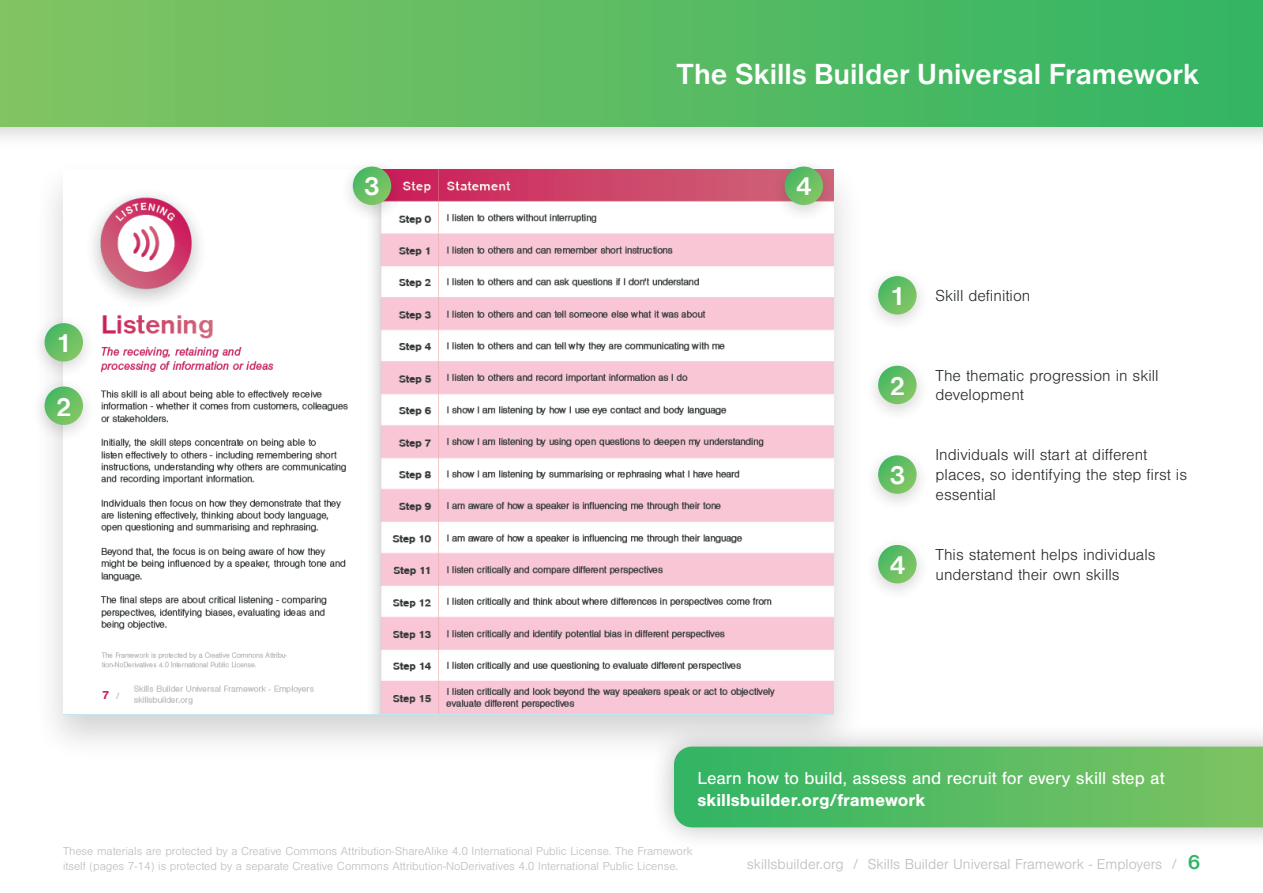
<style>
.page{position:relative;width:1263px;height:893px;background:#fff}
.page>*{position:absolute;margin:0;border:0;box-sizing:border-box;transform-origin:0 0}
.t1{font:700 30px "Nimbus Sans Becker D";color:#fff}
.t2{font:700 27px "Nimbus Sans Becker D";color:#fff}
.t3{font:18px "Nimbus San";color:#fff}
.t4{font:700 18px "Nimbus San";color:#fff}
.t5{font:300 16.5px/19.8px "Nimbus San";color:#2a2e30}
.t6{font:300 15px "Nimbus San";color:#bcbdc0}
.t7{font:300 12px/14.4px "Nimbus San";color:#bcbdc0}
.s1{font-family:"Nimbus Sans Becker D";font-weight:700;font-size:21px;color:#32b463}
</style>
<div class="page">
<div style="left:864px;top:267px;width:66px;height:65px;background:#231f20;opacity:.2"></div>
<svg style="left:878px;top:276px;width:38px;height:39px"></svg>
<div style="left:864px;top:356px;width:66px;height:66px;background:#231f20;opacity:.2"></div>
<svg style="left:878px;top:366px;width:38px;height:38px"></svg>
<div style="left:864px;top:446px;width:66px;height:66px;background:#231f20;opacity:.2"></div>
<svg style="left:878px;top:455px;width:38px;height:39px"></svg>
<div style="left:864px;top:535px;width:66px;height:66px;background:#231f20;opacity:.2"></div>
<svg style="left:878px;top:545px;width:38px;height:38px"></svg>
<div style="left:33px;top:158px;width:831px;height:605px;background:#231f20;opacity:.2"></div>
<img style="left:63px;top:170px;width:771px;height:544px">
<div style="left:31px;top:314px;width:66px;height:65px;background:#231f20;opacity:.2"></div>
<svg style="left:45px;top:323px;width:38px;height:39px"></svg>
<div style="left:31px;top:377px;width:66px;height:66px;background:#231f20;opacity:.2"></div>
<svg style="left:45px;top:386px;width:38px;height:39px"></svg>
<div style="left:339px;top:157px;width:66px;height:66px;background:#231f20;opacity:.2"></div>
<svg style="left:353px;top:167px;width:38px;height:38px"></svg>
<div style="left:771px;top:157px;width:66px;height:66px;background:#231f20;opacity:.2"></div>
<svg style="left:785px;top:167px;width:38px;height:38px"></svg>
<div style="left:0;top:0;width:1263px;height:150px;background:#231f20;opacity:.3"></div>
<div style="left:0;top:0;width:1263px;height:126px;background:linear-gradient(to right,#83c462,#33b564)"></div>
<div style="left:650px;top:723px;width:613px;height:128px;background:#231f20;opacity:.3"></div>
<svg style="left:674px;top:747px;width:589px;height:80px;background:#58bb63"></svg>
<h1 class="t1" style="left:677px;top:57px;width:524px">The Skills Builder Universal Framework</h1>
<h2 class="t2" style="left:55px;top:328px;width:18px">1</h2>
<h2 class="t2" style="left:55px;top:392px;width:18px">2</h2>
<h2 class="t2" style="left:364px;top:171px;width:18px">3</h2>
<h2 class="t2" style="left:795px;top:171px;width:18px">4</h2>
<h2 class="t2" style="left:889px;top:281px;width:18px">1</h2>
<h2 class="t2" style="left:889px;top:370px;width:18px">2</h2>
<h2 class="t2" style="left:889px;top:460px;width:18px">3</h2>
<h2 class="t2" style="left:889px;top:550px;width:18px">4</h2>
<h3 class="t5" style="left:935px;top:286px;width:96px">Skill definition</h3>
<h3 class="t5" style="left:935px;top:366px;width:225px">The thematic progression in skill development</h3>
<h3 class="t5" style="left:935px;top:445px;width:253px">Individuals will start at different places, so identifying the step first is essential</h3>
<h3 class="t5" style="left:935px;top:545px;width:222px">This statement helps individuals understand their own skills</h3>
<h3 class="t3" style="left:697px;top:768px;width:469px">Learn how to build, assess and recruit for every skill step at</h3>
<h3 class="t4" style="left:697px;top:789px;width:229px">skillsbuilder.org/framework</h3>
<p class="t7" style="left:63px;top:845px;width:631px">These materials are protected by a Creative Commons Attribution-ShareAlike 4.0 International Public License. The Framework itself (pages 7-14) is protected by a separate Creative Commons Attribution-NoDerivatives 4.0 International Public License.</p>
<p class="t6" style="left:747px;top:856px;width:455px">skillsbuilder.org / Skills Builder Universal Framework - Employers / <span class="s1">6</span></p>
</div>
